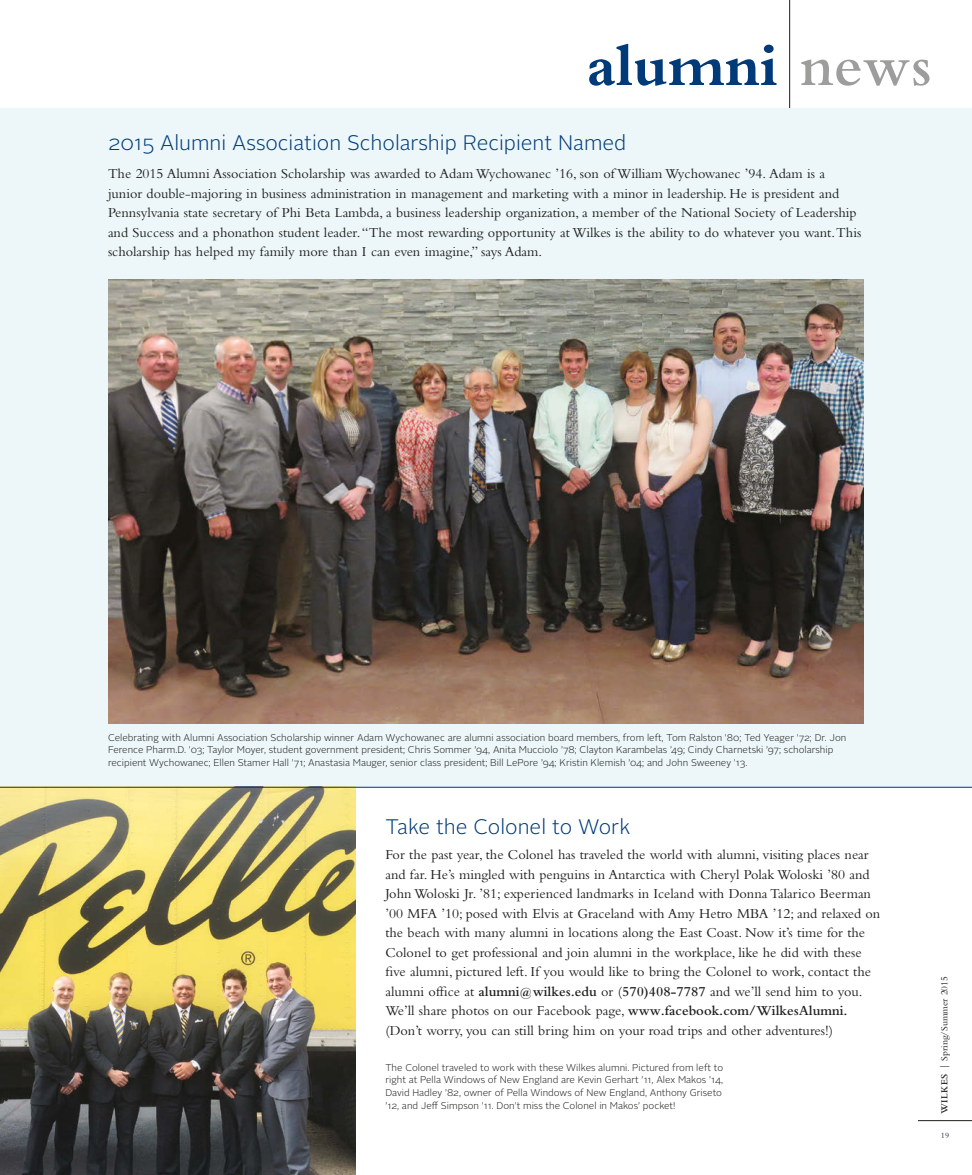
<style>
.page{position:relative;width:972px;height:1175px;background:#fff}
.page>*{position:absolute;margin:0;border:0;box-sizing:border-box;transform-origin:0 0}
.t1{font:700 61.5px "Bembo";color:#003a78}
.t2{font:300 21px "Alright Sans";color:#003a78}
.t3{font:14.25px/19.5px "Bembo";color:#1d1d1b}
.t4{font:300 9.75px/12.8px "Alright Sans";color:#1d1d1b}
.t5{font:9.75px "Bembo";color:#1d1d1b}
.t6{font:8.25px "Bembo";color:#1d1d1b}
.s1{font-weight:600;color:#9d9d9c}
.s2{font-weight:600}
.s3{font-family:"Alright Sans";font-weight:300}
</style>
<div class="page">
<div style="left:0;top:108px;width:972px;height:679px;background:#edf7f9"></div>
<img style="left:108px;top:279px;width:756px;height:444px">
<hr style="left:789px;top:0;width:1px;height:108px;background:#1d1d1b">
<img style="left:0;top:788px;width:356px;height:386px">
<hr style="left:0;top:787px;width:972px;height:1px;background:#003a78">
<hr style="left:918px;top:1120px;width:54px;height:1px;background:#1d1d1b">
<h1 class="t1" style="left:587px;top:31px;width:347px">alumni <span class="s1">news</span></h1>
<h2 class="t2" style="left:108px;top:129px;width:520px">2015 Alumni Association Scholarship Recipient Named</h2>
<p class="t3" style="left:108px;top:163px;width:755px">The 2015 Alumni Association Scholarship was awarded to Adam Wychowanec ’16, son of William Wychowanec ’94. Adam is a junior double-majoring in business administration in management and marketing with a minor in leadership. He is president and Pennsylvania state secretary of Phi Beta Lambda, a business leadership organization, a member of the National Society of Leadership and Success and a phonathon student leader. “The most rewarding opportunity at Wilkes is the ability to do whatever you want. This scholarship has helped my family more than I can even imagine,” says Adam.</p>
<p class="t4" style="left:108px;top:731px;width:740px">Celebrating with Alumni Association Scholarship winner Adam Wychowanec are alumni association board members, from left, Tom Ralston ’80; Ted Yeager ’72; Dr. Jon<br>Ference Pharm.D. ’03; Taylor Moyer, student government president; Chris Sommer ’94, Anita Mucciolo ’78; Clayton Karambelas ’49; Cindy Charnetski ’97; scholarship recipient Wychowanec; Ellen Stamer Hall ’71; Anastasia Mauger, senior class president; Bill LePore ’94; Kristin Klemish ’04; and John Sweeney ’13.</p>
<h2 class="t2" style="left:385px;top:812px;width:246px">Take the Colonel to Work</h2>
<p class="t3" style="left:385px;top:844px;width:497px">For the past year, the Colonel has traveled the world with alumni, visiting places near and far. He’s mingled with penguins in Antarctica with Cheryl Polak Woloski ’80 and John Woloski Jr. ’81; experienced landmarks in Iceland with Donna Talarico Beerman ’00 MFA ’10; posed with Elvis at Graceland with Amy Hetro MBA ’12; and relaxed on the beach with many alumni in locations along the East Coast. Now it’s time for the Colonel to get professional and join alumni in the workplace, like he did with these five alumni, pictured left. If you would like to bring the Colonel to work, contact the alumni office at <span class="s2">alumni@wilkes.edu</span> or (<span class="s2">570)408-7787</span> and we’ll send him to you.<br>We’ll share photos on our Facebook page, <span class="s2">www.facebook.com/WilkesAlumni. </span>(Don’t worry, you can still bring him on your road trips and other adventures!)</p>
<p class="t4" style="left:385px;top:1060px;width:339px">The Colonel traveled to work with these Wilkes alumni. Pictured from left to right at Pella Windows of New England are Kevin Gerhart ’11, Alex Makos ’14, David Hadley ’82, owner of Pella Windows of New England, Anthony Griseto ’12, and Jeff Simpson ’11. Don’t miss the Colonel in Makos’ pocket!</p>
<p class="t5" style="left:939px;top:1114px;width:139px;rotate:-90deg"><span class="s2">WILKES</span> <span class="s3">|</span> Spring/Summer 2015</p>
<p class="t6" style="left:941px;top:1130px;width:10px">19</p>
</div>
